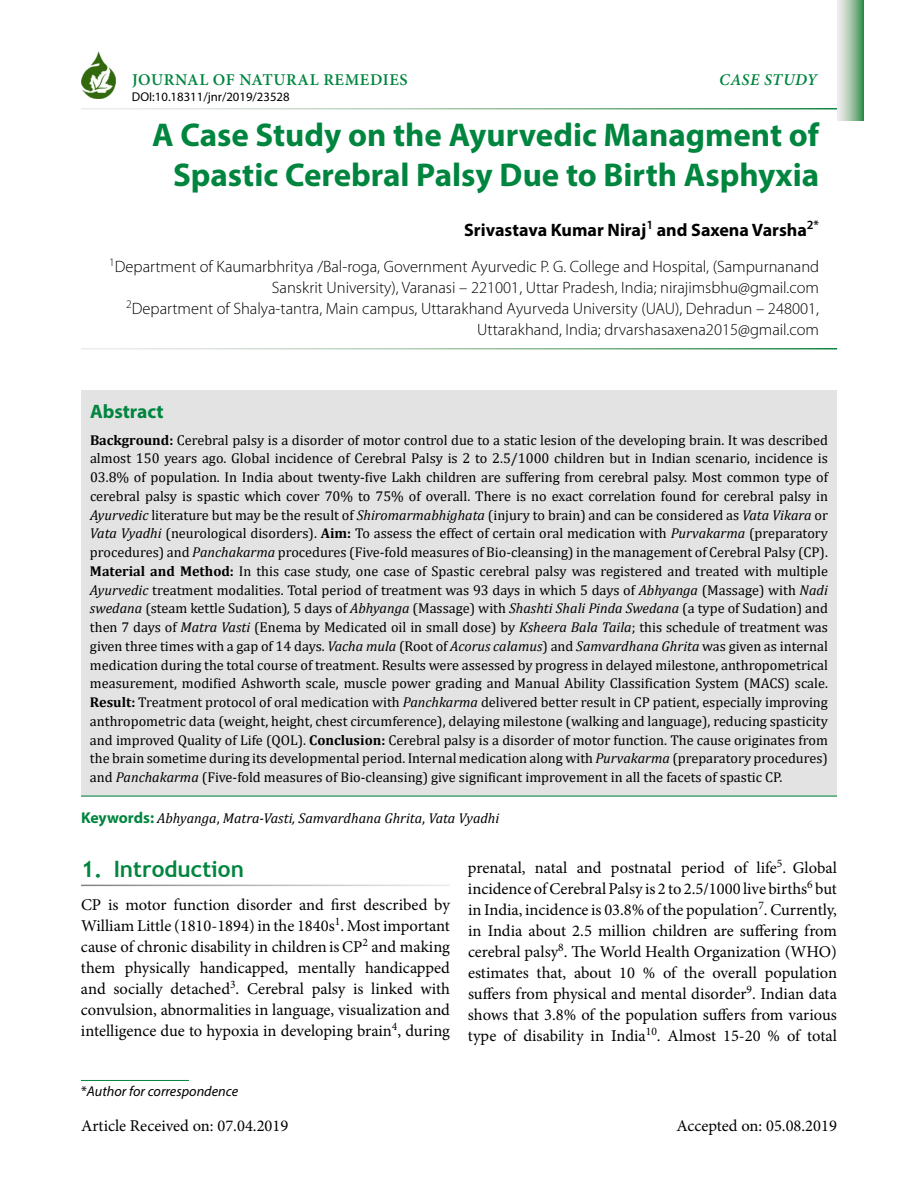
<style>
.page{position:relative;width:918px;height:1188px;background:#fff}
.page>*{position:absolute;margin:0;border:0;box-sizing:border-box;transform-origin:0 0}
.t1{font:700 33px/40.5px "Myriad Pro";color:#00853f;text-align:right}
.t2{font:700 22.5px "Trebuchet MS";color:#00853f}
.t3{font:700 19.5px "Myriad Pro";color:#00853f}
.t4{font:700 18px "Myriad Pro";color:#000}
.t5{font:16.5px/21px "Minion Pro";color:#000;text-align:justify}
.t6{font:300 16.5px/21px "Myriad Pro";color:#000;text-align:right}
.t7{font:600 16.5px "Minion Pro";letter-spacing:.035em;color:#00853f}
.t8{font:italic 600 16.5px "Minion Pro";letter-spacing:.03em;color:#00853f}
.t9{font:14.25px/18.8px "Cambria";color:#000;text-align:justify}
.t10{font:italic 14.25px "Cambria";color:#000}
.t11{font:italic 14.25px "Myriad Pro";color:#000}
.t12{font:12.75px "Myriad Pro";color:#000}
.s1{font-weight:700}
.s2{font-style:italic}
.s3{font-family:"Myriad Pro";font-weight:700;font-style:normal;font-size:15.75px;color:#00853f}
.s4{font-style:normal}
</style>
<div class="page">
<hr style="left:81px;top:1080px;width:108px;height:1px;background:#00853f">
<svg style="left:837px;top:0;width:27px;height:121px;background:#9dc3a6"></svg>
<img style="left:81px;top:52px;width:35px;height:46px">
<div style="left:81px;top:390px;width:756px;height:407px;background:#e2e3e2"></div>
<hr style="left:81px;top:796px;width:756px;height:1px;background:#00853f">
<p class="t7" style="left:132px;top:68px;width:277px">JOURNAL OF NATURAL REMEDIES</p>
<p class="t12" style="left:132px;top:89px;width:159px">DOI:10.18311/jnr/2019/23528</p>
<p class="t8" style="left:719px;top:68px;width:100px">CASE STUDY</p>
<h1 class="t1" style="left:152px;top:113px;width:669px">A Case Study on the Ayurvedic Managment of<br>Spastic Cerebral Palsy Due to Birth Asphyxia</h1>
<p class="t4" style="left:464px;top:218px;width:356px">Srivastava Kumar Niraj<sup>1</sup> and Saxena Varsha<sup>2*</sup></p>
<p class="t6" style="left:109px;top:256px;width:711px"><sup>1</sup>Department of Kaumarbhritya /Bal-roga, Government Ayurvedic P. G. College and Hospital, (Sampurnanand Sanskrit University), Varanasi – 221001, Uttar Pradesh, India; nirajimsbhu@gmail.com<br><sup>2</sup>Department of Shalya-tantra, Main campus, Uttarakhand Ayurveda University (UAU), Dehradun – 248001, Uttarakhand, India; drvarshasaxena2015@gmail.com</p>
<h3 class="t3" style="left:90px;top:399px;width:75px">Abstract</h3>
<p class="t9" style="left:90px;top:430px;width:740px"><span class="s1">Background:</span> Cerebral palsy is a disorder of motor control due to a static lesion of the developing brain. It was described almost 150 years ago. Global incidence of Cerebral Palsy is 2 to 2.5/1000 children but in Indian scenario, incidence is 03.8% of population. In India about twenty-five Lakh children are suffering from cerebral palsy. Most common type of cerebral palsy is spastic which cover 70% to 75% of overall. There is no exact correlation found for cerebral palsy in <span class="s2">Ayurvedic</span> literature but may be the result of <span class="s2">Shiromarmabhighata</span> (injury to brain) and can be considered as <span class="s2">Vata Vikara</span> or <span class="s2">Vata Vyadhi</span> (neurological disorders). <span class="s1">Aim:</span> To assess the effect of certain oral medication with <span class="s2">Purvakarma</span> (preparatory procedures) and <span class="s2">Panchakarma</span> procedures (Five-fold measures of Bio-cleansing) in the management of Cerebral Palsy (CP).<br><span class="s1">Material and Method:</span> In this case study, one case of Spastic cerebral palsy was registered and treated with multiple <span class="s2">Ayurvedic</span> treatment modalities. Total period of treatment was 93 days in which 5 days of <span class="s2">Abhyanga</span> (Massage) with <span class="s2">Nadi swedana</span> (steam kettle Sudation)<span class="s2">,</span> 5 days of <span class="s2">Abhyanga</span> (Massage) with <span class="s2">Shashti Shali Pinda Swedana</span> (a type of Sudation) and then 7 days of <span class="s2">Matra Vasti</span> (Enema by Medicated oil in small dose) by <span class="s2">Ksheera Bala Taila</span>; this schedule of treatment was given three times with a gap of 14 days. <span class="s2">Vacha mula</span> (Root of <span class="s2">Acorus calamus</span>) and <span class="s2">Samvardhana Ghrita</span> was given as internal medication during the total course of treatment. Results were assessed by progress in delayed milestone, anthropometrical measurement, modified Ashworth scale, muscle power grading and Manual Ability Classification System (MACS) scale.<br><span class="s1">Result:</span> Treatment protocol of oral medication with <span class="s2">Panchkarma</span> delivered better result in CP patient, especially improving anthropometric data (weight, height, chest circumference), delaying milestone (walking and language), reducing spasticity and improved Quality of Life (QOL). <span class="s1">Conclusion:</span> Cerebral palsy is a disorder of motor function. The cause originates from the brain sometime during its developmental period. Internal medication along with <span class="s2">Purvakarma</span> (preparatory procedures) and <span class="s2">Panchakarma</span> (Five-fold measures of Bio-cleansing) give significant improvement in all the facets of spastic CP.</p>
<p class="t10" style="left:81px;top:808px;width:420px"><span class="s3">Keywords:</span> Abhyanga<span class="s4">,</span> Matra-Vasti, Samvardhana Ghrita<span class="s4">,</span> Vata Vyadhi</p>
<h2 class="t2" style="left:81px;top:855px;width:164px">1. Introduction</h2>
<p class="t5" style="left:81px;top:894px;width:371px">CP is motor function disorder and first described by William Little (1810-1894) in the 1840s<sup>1</sup>. Most important cause of chronic disability in children isCP<sup>2</sup> and making them physically handicapped, mentally handicapped and socially detached<sup>3</sup>. Cerebral palsy is linked with convulsion, abnormalities in language, visualization and intelligence due to hypoxia in developing brain<sup>4</sup>, during</p>
<p class="t11" style="left:81px;top:1082px;width:159px"><span class="s4">*</span>Author for correspondence</p>
<p class="t5" style="left:468px;top:857px;width:371px">prenatal, natal and postnatal period of life<sup>5</sup>. Global incidence of Cerebral Palsy is 2 to 2.5/1000 live births<sup>6</sup> but in India, incidence is 03.8% of the population<sup>7</sup>. Currently, in India about 2.5 million children are suffering from cerebral palsy<sup>8</sup>. The World Health Organization (WHO) estimates that, about 10 % of the overall population suffers from physical and mental disorder<sup>9</sup>. Indian data shows that 3.8% of the population suffers from various type of disability in India<sup>10</sup>. Almost 15-20 % of total</p>
<p class="t5" style="left:81px;top:1116px;width:209px">Article Received on: 07.04.2019</p>
<p class="t5" style="left:676px;top:1116px;width:162px">Accepted on: 05.08.2019</p>
</div>
